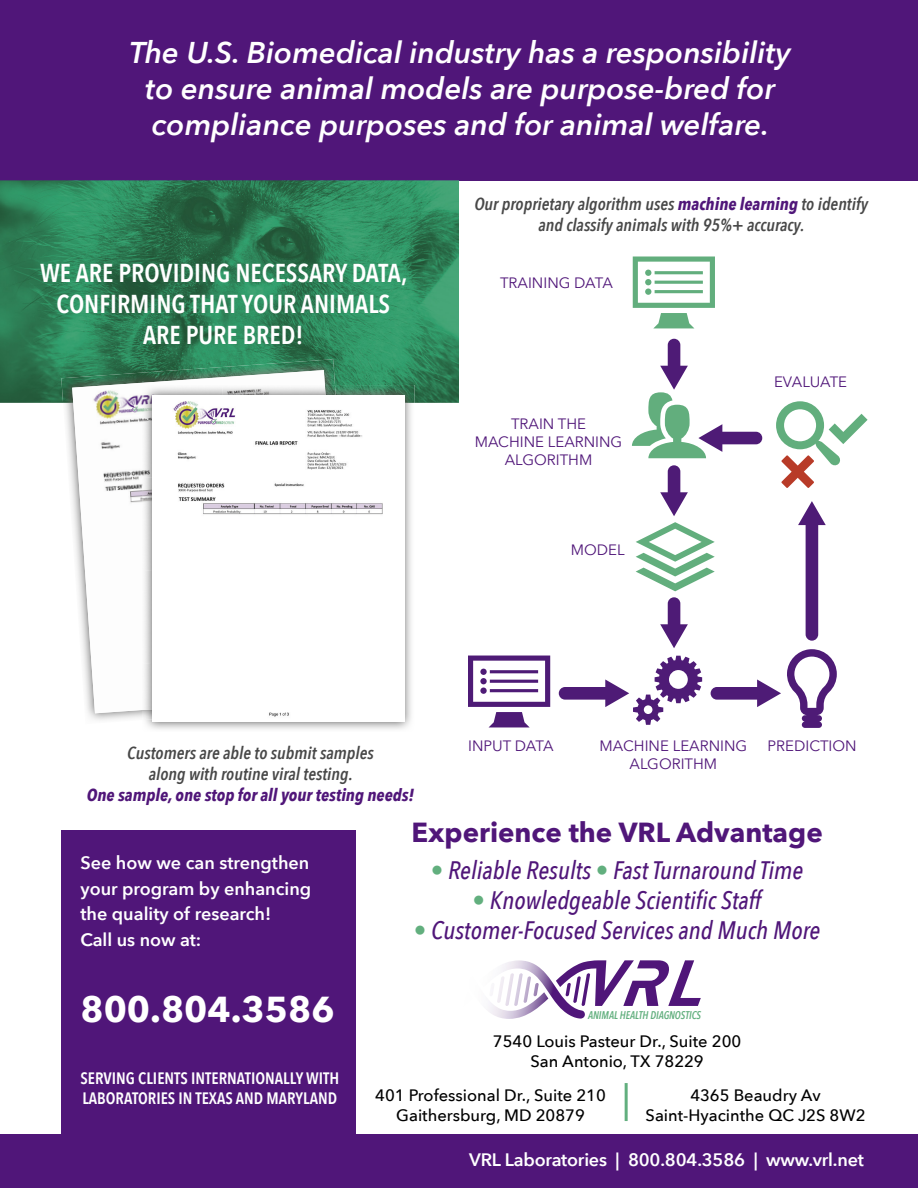
<style>
.page{position:relative;width:918px;height:1188px;background:#fff}
.page>*{position:absolute;margin:0;border:0;box-sizing:border-box;transform-origin:0 0}
.t1{font:700 36px "Avenir Next";color:#fff}
.t2{font:italic 600 30px/36px "Avenir Next";color:#fff;text-align:center}
.t3{font:700 27.6px "Avenir Next";color:#501679}
.t4{font:600 25.8px/31px "Avenir Next Condensed";color:#fff;text-align:center}
.t5{font:italic 500 25.2px "Avenir Next Condensed";color:#501679}
.t6{font:600 18px/25.5px "Avenir Next";color:#fff}
.t7{font:italic 600 17.4px/20.9px "Avenir Next Condensed";color:#484848;text-align:center}
.t8{font:italic 700 17.4px "Avenir Next Condensed";color:#501679}
.t9{font:500 16.5px/19.8px "Avenir Next";color:#000;text-align:center}
.t10{font:600 16.5px/19.8px "Avenir Next Condensed";color:#fff}
.t11{font:15px/18px "Avenir Next";color:#501679;text-align:center}
.t12{font:italic 600 11.25px "Avenir Next Condensed";color:#62af7e;scale:.9 1}
.s1{font-weight:700;color:#501679}
.s2{color:#62af7e}
</style>
<div class="page">
<div style="left:0;top:1134px;width:918px;height:54px;background:#501679"></div>
<div style="left:62px;top:830px;width:294px;height:308px;background:#501679"></div>
<div style="left:0;top:0;width:918px;height:180px;background:#501679"></div>
<hr style="left:625px;top:1083px;width:3px;height:38px;background:#62af7e">
<svg style="left:585px;top:960px;width:116px;height:46px"></svg>
<img style="left:488px;top:960px;width:97px;height:59px">
<img style="left:0;top:180px;width:459px;height:223px">
<svg style="left:636px;top:522px;width:79px;height:69px"></svg>
<svg style="left:468px;top:656px;width:82px;height:71px"></svg>
<svg style="left:633px;top:256px;width:82px;height:72px"></svg>
<svg style="left:776px;top:401px;width:92px;height:87px"></svg>
<svg style="left:787px;top:649px;width:50px;height:79px"></svg>
<div style="left:806px;top:515px;width:12px;height:126px;background:#4e1b76;border-radius:6px"></div>
<svg style="left:798px;top:501px;width:28px;height:24px"></svg>
<div style="left:668px;top:597px;width:12px;height:38px;background:#4e1b76;border-radius:6px"></div>
<svg style="left:660px;top:624px;width:28px;height:24px"></svg>
<div style="left:559px;top:687px;width:57px;height:13px;background:#4e1b76;border-radius:6px"></div>
<svg style="left:605px;top:656px;width:97px;height:69px"></svg>
<div style="left:711px;top:687px;width:56px;height:13px;background:#4e1b76;border-radius:6px"></div>
<svg style="left:757px;top:679px;width:24px;height:28px"></svg>
<div style="left:668px;top:465px;width:12px;height:38px;background:#4e1b76;border-radius:6px"></div>
<svg style="left:660px;top:492px;width:28px;height:24px"></svg>
<div style="left:668px;top:339px;width:12px;height:37px;background:#4e1b76;border-radius:6px"></div>
<div style="left:712px;top:432px;width:50px;height:12px;background:#4e1b76;border-radius:6px"></div>
<svg style="left:632px;top:366px;width:90px;height:92px"></svg>
<img style="left:65px;top:403px;width:77px;height:317px">
<img style="left:61px;top:359px;width:274px;height:44px">
<img style="left:72px;top:370px;width:253px;height:343px">
<img style="left:145px;top:403px;width:266px;height:326px">
<img style="left:330px;top:385px;width:85px;height:18px">
<img style="left:142px;top:385px;width:80px;height:87px">
<img style="left:222px;top:385px;width:108px;height:10px">
<img style="left:142px;top:472px;width:10px;height:92px">
<img style="left:142px;top:564px;width:10px;height:86px">
<img style="left:142px;top:650px;width:10px;height:60px">
<img style="left:152px;top:395px;width:252px;height:327px">
<h2 class="t2" style="left:129px;top:34px;width:663px">The U.S. Biomedical industry has a responsibility to ensure animal models are purpose-bred for compliance purposes and for animal welfare.</h2>
<h3 class="t4" style="left:40px;top:257px;width:369px">WE ARE PROVIDING NECESSARY DATA,<br>CONFIRMING THAT YOUR ANIMALS<br>ARE PURE BRED!</h3>
<p class="t7" style="left:474px;top:194px;width:395px">Our proprietary algorithm uses <span class="s1">machine learning</span> to identify and classify animals with 95%+ accuracy.</p>
<p class="t11" style="left:500px;top:273px;width:114px">TRAINING DATA</p>
<p class="t11" style="left:475px;top:414px;width:149px">TRAIN THE<br>MACHINE LEARNING<br>ALGORITHM</p>
<p class="t11" style="left:571px;top:540px;width:55px">MODEL</p>
<p class="t11" style="left:774px;top:372px;width:75px">EVALUATE</p>
<p class="t7" style="left:127px;top:743px;width:248px">Customers are able to submit samples along with routine viral testing.</p>
<p class="t8" style="left:87px;top:784px;width:329px">One sample, one stop for all your testing needs!</p>
<p class="t11" style="left:468px;top:736px;width:87px">INPUT DATA</p>
<p class="t11" style="left:600px;top:736px;width:149px">MACHINE LEARNING</p>
<p class="t11" style="left:768px;top:736px;width:91px">PREDICTION</p>
<p class="t11" style="left:630px;top:754px;width:89px">ALGORITHM</p>
<p class="t6" style="left:80px;top:850px;width:232px">See how we can strengthen your program by enhancing the quality of research!<br>Call us now at:</p>
<h1 class="t1" style="left:80px;top:978px;width:256px">800.804.3586</h1>
<p class="t10" style="left:80px;top:1068px;width:260px">SERVING CLIENTS INTERNATIONALLY WITH<br>LABORATORIES IN TEXAS AND MARYLAND</p>
<h3 class="t3" style="left:412px;top:808px;width:413px">Experience the VRL Advantage</h3>
<h3 class="t5" style="left:431px;top:855px;width:374px"><span class="s2">•</span> Reliable Results <span class="s2">•</span> Fast Turnaround Time</h3>
<h3 class="t5" style="left:473px;top:885px;width:290px"><span class="s2">•</span> Knowledgeable Scientific Staff</h3>
<h3 class="t5" style="left:414px;top:915px;width:408px"><span class="s2">•</span> Customer-Focused Services and Much More</h3>
<p class="t12" style="left:588px;top:1008px;width:127px">ANIMAL HEALTH DIAGNOSTICS</p>
<p class="t9" style="left:493px;top:1031px;width:250px">7540 Louis Pasteur Dr., Suite 200<br>San Antonio, TX 78229</p>
<p class="t9" style="left:375px;top:1085px;width:232px">401 Professional Dr., Suite 210<br>Gaithersburg, MD 20879</p>
<p class="t9" style="left:646px;top:1085px;width:221px">4365 Beaudry Av<br>Saint-Hyacinthe QC J2S 8W2</p>
<p class="t6" style="left:469px;top:1147px;width:396px">VRL Laboratories | 800.804.3586 | www.vrl.net</p>
</div>
